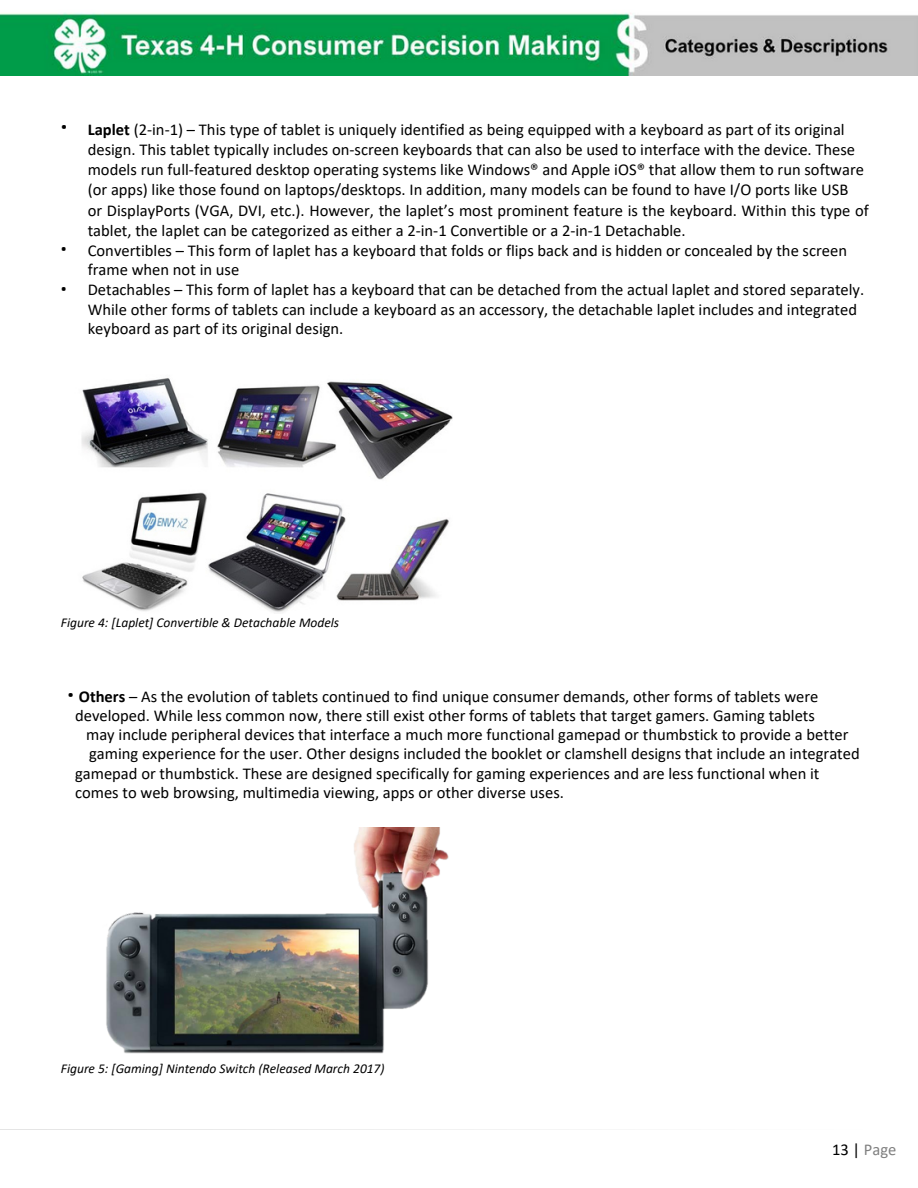
<style>
.page{position:relative;width:918px;height:1188px;background:#fff}
.page>*{position:absolute;margin:0;border:0;box-sizing:border-box;transform-origin:0 0}
.t1{font:16.5px/20.2px "Calibri";color:#000}
.t2{font:16.5px "Calibri";color:#808080}
.t3{font:16.5px "IBM Plex Sans Cond";color:#000}
.t4{font:16.5px "IBM Plex Sans";color:#000}
.t5{font:italic 13.5px "Calibri";color:#000}
.s1{font-weight:700}
.s2{color:#000}
</style>
<div class="page">
<svg style="left:0;top:1129px;width:540px;height:1px"></svg>
<img style="left:0;top:13px;width:917px;height:62px">
<img style="left:81px;top:378px;width:371px;height:235px">
<img style="left:106px;top:828px;width:343px;height:226px">
<p class="t4" style="left:61px;top:115px;width:8px">•</p>
<p class="t3" style="left:61px;top:237px;width:7px">•</p>
<p class="t3" style="left:61px;top:277px;width:7px">•</p>
<p class="t1" style="left:88px;top:120px;width:778px"><span class="s1">Laplet</span> (2-in-1) – This type of tablet is uniquely identified as being equipped with a keyboard as part of its original design. This tablet typically includes on-screen keyboards that can also be used to interface with the device. These models run full-featured desktop operating systems like Windows® and Apple iOS® that allow them to run software (or apps) like those found on laptops/desktops. In addition, many models can be found to have I/O ports like USB</p>
<p class="t1" style="left:88px;top:201px;width:783px">or DisplayPorts (VGA, DVI, etc.). However, the laplet’s most prominent feature is the keyboard. Within this type of tablet, the laplet can be categorized as either a 2-in-1 Convertible or a 2-in-1 Detachable.</p>
<p class="t1" style="left:88px;top:242px;width:761px">Convertibles – This form of laplet has a keyboard that folds or flips back and is hidden or concealed by the screen</p>
<p class="t1" style="left:88px;top:261px;width:153px">frame when not in use</p>
<p class="t1" style="left:88px;top:281px;width:778px">Detachables – This form of laplet has a keyboard that can be detached from the actual laplet and stored separately.</p>
<p class="t1" style="left:88px;top:300px;width:771px">While other forms of tablets can include a keyboard as an accessory, the detachable laplet includes and integrated</p>
<p class="t1" style="left:88px;top:319px;width:257px">keyboard as part of its original design.</p>
<p class="t5" style="left:61px;top:617px;width:280px">Figure 4: [Laplet] Convertible &amp; Detachable Models</p>
<p class="t1" style="left:79px;top:688px;width:741px"><span class="s1">Others</span> – As the evolution of tablets continued to find unique consumer demands, other forms of tablets were</p>
<p class="t1" style="left:75px;top:707px;width:741px">developed. While less common now, there still exist other forms of tablets that target gamers. Gaming tablets</p>
<p class="t1" style="left:86px;top:726px;width:764px">may include peripheral devices that interface a much more functional gamepad or thumbstick to provide a better</p>
<p class="t1" style="left:89px;top:745px;width:772px">gaming experience for the user. Other designs included the booklet or clamshell designs that include an integrated</p>
<p class="t1" style="left:75px;top:764px;width:746px">gamepad or thumbstick. These are designed specifically for gaming experiences and are less functional when it</p>
<p class="t1" style="left:75px;top:783px;width:490px">comes to web browsing, multimedia viewing, apps or other diverse uses.</p>
<p class="t4" style="left:68px;top:683px;width:8px">•</p>
<p class="t5" style="left:61px;top:1063px;width:325px">Figure 5: [Gaming] Nintendo Switch (Released March 2017)</p>
<p class="t2" style="left:832px;top:1143px;width:66px"><span class="s2">13 |</span> Page</p>
</div>
